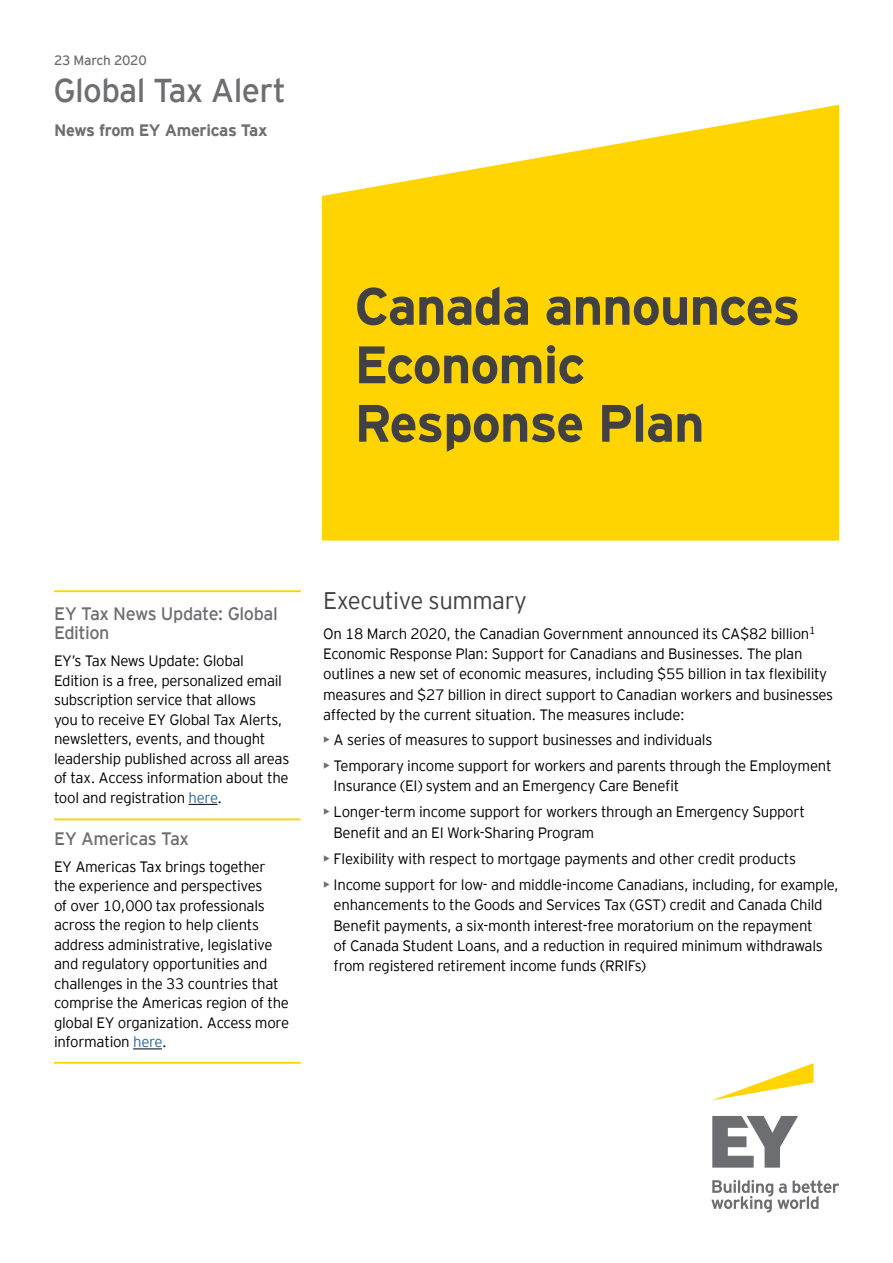
<style>
.page{position:relative;width:893px;height:1263px;background:#fff}
.page>*{position:absolute;margin:0;border:0;box-sizing:border-box;transform-origin:0 0}
.t1{font:700 52.5px/58.5px "EY Interstate";letter-spacing:-.02em;color:#414042}
.t2{font:33px "EY Interstate";letter-spacing:-.02em;color:#6d6e71}
.t3{font:300 24px "EY Interstate";letter-spacing:-.02em;color:#414042}
.t4{font:18px/19.5px "EY Interstate";letter-spacing:-.025em;color:#6d6e71}
.t5{font:700 16.5px "EY Interstate";letter-spacing:-.02em;color:#6d6e71}
.t6{font:300 15px/19.5px "EY Interstate";letter-spacing:-.02em;color:#000}
.t7{font:13.5px "EY Interstate";letter-spacing:-.02em;color:#6d6e71}
.s1{color:#369}
.s2{font-weight:400;color:#6d6e71}
</style>
<div class="page">
<svg style="left:322px;top:105px;width:517px;height:436px;background:#ffd81a"></svg>
<svg style="left:189px;top:804px;width:28px;height:1px"></svg>
<svg style="left:133px;top:1049px;width:29px;height:1px"></svg>
<hr style="left:54px;top:590px;width:247px;height:2px;background:#ffd400">
<hr style="left:54px;top:1062px;width:247px;height:2px;background:#ffd400">
<hr style="left:54px;top:818px;width:247px;height:2px;background:#ffd400">
<svg style="left:713px;top:1063px;width:101px;height:37px"></svg>
<svg style="left:711px;top:1116px;width:128px;height:96px"></svg>
<p class="t7" style="left:54px;top:50px;width:94px">23 March 2020</p>
<h2 class="t2" style="left:53px;top:67px;width:234px">Global Tax Alert</h2>
<p class="t5" style="left:54px;top:118px;width:215px">News from EY Americas Tax</p>
<h1 class="t1" style="left:354px;top:274px;width:448px">Canada announces<br>Economic<br>Response Plan</h1>
<p class="t4" style="left:54px;top:602px;width:225px">EY Tax News Update: Global<br>Edition</p>
<p class="t6" style="left:54px;top:650px;width:237px">EY’s Tax News Update: Global Edition is a free, personalized email subscription service that allows<br>you to receive EY Global Tax Alerts, newsletters, events, and thought leadership published across all areas of tax. Access information about the tool and registration <span class="s1">here</span>.</p>
<p class="t4" style="left:54px;top:827px;width:136px">EY Americas Tax</p>
<p class="t6" style="left:54px;top:855px;width:237px">EY Americas Tax brings together the experience and perspectives<br>of over 10,000 tax professionals across the region to help clients address administrative, legislative and regulatory opportunities and challenges in the 33 countries that comprise the Americas region of the global EY organization. Access more information <span class="s1">here</span>.</p>
<h3 class="t3" style="left:323px;top:584px;width:205px">Executive summary</h3>
<p class="t6" style="left:323px;top:622px;width:512px;line-height:20.2px">On 18 March 2020, the Canadian Government announced its CA$82 billion<sup>1<br></sup>Economic Response Plan: Support for Canadians and Businesses. The plan outlines a new set of economic measures, including $55 billion in tax flexibility measures and $27 billion in direct support to Canadian workers and businesses affected by the current situation. The measures include:</p>
<p class="t6" style="left:323px;top:728px;width:391px"><span class="s2">•</span> A series of measures to support businesses and individuals</p>
<p class="t6" style="left:334px;top:754px;width:499px;line-height:20.2px;text-indent:-10px"><span class="s2">•</span> Temporary income support for workers and parents through the Employment<br>Insurance (EI) system and an Emergency Care Benefit</p>
<p class="t6" style="left:334px;top:801px;width:473px;line-height:20.2px;text-indent:-10px"><span class="s2">•</span> Longer-term income support for workers through an Emergency Support<br>Benefit and an EI Work-Sharing Program</p>
<p class="t6" style="left:323px;top:848px;width:474px"><span class="s2">•</span> Flexibility with respect to mortgage payments and other credit products</p>
<p class="t6" style="left:334px;top:874px;width:507px;line-height:20.2px;text-indent:-10px"><span class="s2">•</span> Income support for low- and middle-income Canadians, including, for example, enhancements to the Goods and Services Tax (GST) credit and Canada Child Benefit payments, a six-month interest-free moratorium on the repayment<br>of Canada Student Loans, and a reduction in required minimum withdrawals from registered retirement income funds (RRIFs)</p>
</div>
